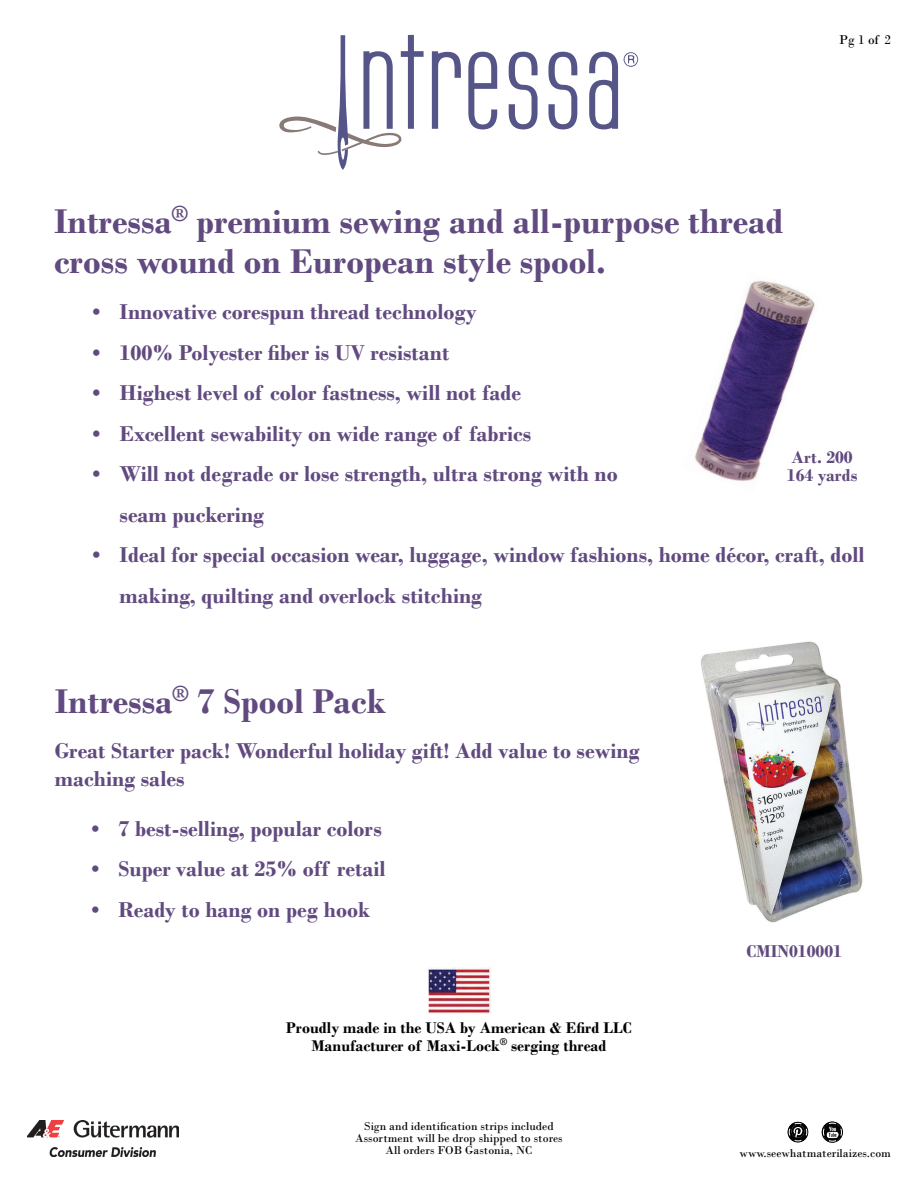
<style>
.page{position:relative;width:918px;height:1188px;background:#fff}
.page>*{position:absolute;margin:0;border:0;box-sizing:border-box;transform-origin:0 0}
.t1{font:700 36px/40.5px "Bodoni";color:#614a7f}
.t2{font:700 22.5px/40.5px "Bodoni";color:#614a7f}
.t3{font:700 18px "Bodoni";color:#614a7f}
.t4{font:700 16.2px "Bodoni";color:#010203}
.t5{font:13.5px "Bodoni";color:#010203}
.t6{font:12px/12px "Bodoni";color:#010203;text-align:center}
</style>
<div class="page">
<img style="left:27px;top:1120px;width:152px;height:37px">
<svg style="left:788px;top:1122px;width:20px;height:20px"></svg>
<svg style="left:789px;top:1123px;width:18px;height:18px"></svg>
<svg style="left:822px;top:1121px;width:21px;height:22px"></svg>
<svg style="left:823px;top:1123px;width:19px;height:19px"></svg>
<img style="left:695px;top:280px;width:120px;height:202px">
<img style="left:428px;top:967px;width:63px;height:47px">
<img style="left:701px;top:641px;width:162px;height:282px">
<svg style="left:432px;top:51px;width:29px;height:78px"></svg>
<svg style="left:468px;top:52px;width:29px;height:77px"></svg>
<svg style="left:509px;top:52px;width:29px;height:77px"></svg>
<svg style="left:548px;top:52px;width:29px;height:77px"></svg>
<svg style="left:589px;top:52px;width:29px;height:77px"></svg>
<svg style="left:280px;top:35px;width:144px;height:135px"></svg>
<svg style="left:624px;top:52px;width:14px;height:15px"></svg>
<p class="t5" style="left:839px;top:31px;width:53px">Pg 1 of 2</p>
<p class="t1" style="left:54px;top:201px;width:731px">Intressa<sup>®</sup> premium sewing and all-purpose thread cross wound on European style spool.</p>
<p class="t2" style="left:93px;top:292px;width:386px">• Innovative corespun thread technology</p>
<p class="t2" style="left:93px;top:332px;width:358px">• 100% Polyester fiber is UV resistant</p>
<p class="t2" style="left:93px;top:373px;width:430px">• Highest level of color fastness, will not fade</p>
<p class="t2" style="left:93px;top:413px;width:440px">• Excellent sewability on wide range of fabrics</p>
<p class="t2" style="left:120px;top:454px;width:500px;text-indent:-27px">• Will not degrade or lose strength, ultra strong with no seam puckering</p>
<p class="t2" style="left:120px;top:535px;width:747px;text-indent:-27px">• Ideal for special occasion wear, luggage, window fashions, home décor, craft, doll making, quilting and overlock stitching</p>
<p class="t3" style="left:792px;top:447px;width:63px">Art. 200</p>
<p class="t3" style="left:787px;top:465px;width:72px">164 yards</p>
<p class="t1" style="left:55px;top:681px;width:333px">Intressa<sup>®</sup> 7 Spool Pack</p>
<p class="t2" style="left:55px;top:736px;width:586px;line-height:28.5px">Great Starter pack! Wonderful holiday gift! Add value to sewing maching sales</p>
<p class="t2" style="left:92px;top:808px;width:292px">• 7 best-selling, popular colors</p>
<p class="t2" style="left:92px;top:849px;width:296px">• Super value at 25% off retail</p>
<p class="t2" style="left:92px;top:889px;width:280px">• Ready to hang on peg hook</p>
<p class="t4" style="left:286px;top:1019px;width:347px">Proudly made in the USA by American &amp; Efird LLC</p>
<p class="t4" style="left:311px;top:1036px;width:297px">Manufacturer of Maxi-Lock<sup>®</sup> serging thread</p>
<p class="t6" style="left:355px;top:1121px;width:209px">Sign and identification strips included<br>Assortment will be drop shipped to stores<br>All orders FOB Gastonia, NC</p>
<p class="t3" style="left:746px;top:940px;width:97px">CMIN010001</p>
<p class="t6" style="left:740px;top:1147px;width:153px">www.seewhatmaterilaizes.com</p>
</div>
